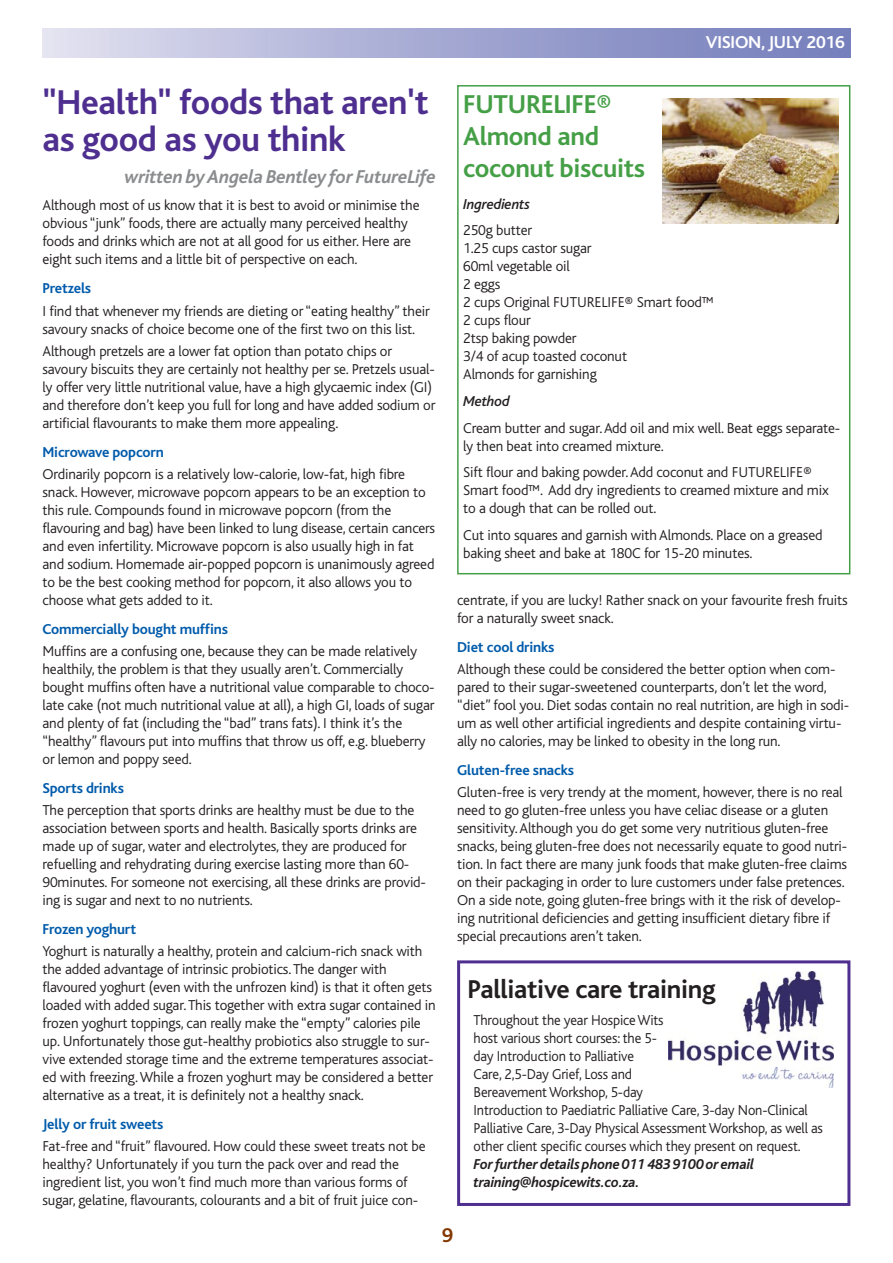
<style>
.page{position:relative;width:893px;height:1263px;background:#fff}
.page>*{position:absolute;margin:0;border:0;box-sizing:border-box;transform-origin:0 0}
.t1{font:700 36px/37.5px "Bliss";letter-spacing:-.01em;color:#4e2f90}
.t2{font:700 27px/32.4px "Bliss";letter-spacing:-.01em;color:#459f46}
.t3{font:700 27px "Bliss";letter-spacing:-.01em;color:#231f20}
.t4{font:700 21px "Bliss";color:#843800}
.t5{font:italic 700 19.5px "Bliss";letter-spacing:-.01em;color:#8a8c8e}
.t6{font:700 18px "Bliss";letter-spacing:-.01em;color:#fff}
.t7{font:300 15px/18px "Bliss";letter-spacing:-.01em;color:#231f20}
.t8{font:300 15px/18px "Bliss";letter-spacing:-.01em;color:#231f20;scale:.96 1}
.t9{font:700 15px "Bliss";letter-spacing:-.01em;color:#005bab}
.t10{font:italic 700 15px/18px "Bliss";letter-spacing:-.01em;color:#231f20}
.t11{font:italic 500 15px "Bliss";letter-spacing:-.01em;color:#231f20}
</style>
<div class="page">
<div style="left:457px;top:85px;width:393px;height:489px;border:2px solid #459f46"></div>
<img style="left:662px;top:99px;width:176px;height:124px">
<div style="left:457px;top:960px;width:393px;height:246px;border:3px solid #4e2f90"></div>
<img style="left:668px;top:972px;width:165px;height:116px">
<h1 class="t1" style="left:43px;top:87px;width:388px">"Health" foods that aren't as good as you think</h1>
<h3 class="t5" style="left:125px;top:169px;width:312px">written by Angela Bentley for FutureLife</h3>
<p class="t7" style="left:43px;top:198px;width:379px">Although most of us know that it is best to avoid or minimise the obvious “junk” foods, there are actually many perceived healthy foods and drinks which are not at all good for us either. Here are eight such items and a little bit of perspective on each.</p>
<p class="t9" style="left:43px;top:283px;width:50px">Pretzels</p>
<p class="t7" style="left:43px;top:303px;width:389px">I find that whenever my friends are dieting or “eating healthy” their savoury snacks of choice become one of the first two on this list.</p>
<p class="t7" style="left:43px;top:343px;width:394px">Although pretzels are a lower fat option than potato chips or savoury biscuits they are certainly not healthy per se. Pretzels usual&shy;ly offer very little nutritional value, have a high glycaemic index (GI) and therefore don’t keep you full for long and have added sodium or artificial flavourants to make them more appealing.</p>
<p class="t9" style="left:43px;top:446px;width:123px">Microwave popcorn</p>
<p class="t7" style="left:43px;top:466px;width:394px">Ordinarily popcorn is a relatively low-calorie, low-fat, high fibre snack. However, microwave popcorn appears to be an exception to this rule. Compounds found in microwave popcorn (from the flavouring and bag) have been linked to lung disease, certain cancers and even infertility. Microwave popcorn is also usually high in fat and sodium. Homemade air-popped popcorn is unanimously agreed to be the best cooking method for popcorn, it also allows you to choose what gets added to it.</p>
<p class="t9" style="left:43px;top:623px;width:187px">Commercially bought muffins</p>
<p class="t7" style="left:43px;top:643px;width:394px">Muffins are a confusing one, because they can be made relatively healthily, the problem is that they usually aren’t. Commercially bought muffins often have a nutritional value comparable to choco&shy;late cake (not much nutritional value at all), a high GI, loads of sugar and plenty of fat (including the “bad” trans fats). I think it’s the “healthy” flavours put into muffins that throw us off, e.g. blueberry or lemon and poppy seed.</p>
<p class="t9" style="left:43px;top:782px;width:83px">Sports drinks</p>
<p class="t7" style="left:43px;top:802px;width:385px">The perception that sports drinks are healthy must be due to the association between sports and health. Basically sports drinks are made up of sugar, water and electrolytes, they are produced for refuelling and rehydrating during exercise lasting more than 60- 90minutes. For someone not exercising, all these drinks are provid&shy;ing is sugar and next to no nutrients.</p>
<p class="t9" style="left:43px;top:923px;width:95px">Frozen yoghurt</p>
<p class="t7" style="left:43px;top:943px;width:395px">Yoghurt is naturally a healthy, protein and calcium-rich snack with the added advantage of intrinsic probiotics. The danger with flavoured yoghurt (even with the unfrozen kind) is that it often gets loaded with added sugar. This together with extra sugar contained in frozen yoghurt toppings, can really make the “empty” calories pile up. Unfortunately those gut-healthy probiotics also struggle to sur&shy;vive extended storage time and the extreme temperatures associat&shy;ed with freezing. While a frozen yoghurt may be considered a better alternative as a treat, it is definitely not a healthy snack.</p>
<p class="t9" style="left:43px;top:1118px;width:122px">Jelly or fruit sweets</p>
<p class="t7" style="left:43px;top:1138px;width:385px">Fat-free and “fruit” flavoured. How could these sweet treats not be healthy? Unfortunately if you turn the pack over and read the ingredient list, you won’t find much more than various forms of sugar, gelatine, flavourants, colourants and a bit of fruit juice con-</p>
<p class="t6" style="left:706px;top:36px;width:141px">VISION, JULY 2016</p>
<h2 class="t2" style="left:463px;top:90px;width:184px">FUTURELIFE®<br>Almond and coconut biscuits</h2>
<p class="t11" style="left:463px;top:198px;width:68px">Ingredients</p>
<p class="t7" style="left:463px;top:223px;width:252px">250g butter<br>1.25 cups castor sugar<br>60ml vegetable oil<br>2 eggs<br>2 cups Original FUTURELIFE® Smart food™<br>2 cups flour<br>2tsp baking powder<br>3/4 of acup toasted coconut<br>Almonds for garnishing</p>
<p class="t11" style="left:463px;top:396px;width:48px">Method</p>
<p class="t7" style="left:463px;top:420px;width:379px">Cream butter and sugar. Add oil and mix well. Beat eggs separate&shy;ly then beat into creamed mixture.</p>
<p class="t7" style="left:463px;top:465px;width:367px">Sift flour and baking powder. Add coconut and FUTURELIFE®<br>Smart food™. Add dry ingredients to creamed mixture and mix to a dough that can be rolled out.</p>
<p class="t7" style="left:463px;top:527px;width:361px">Cut into squares and garnish with Almonds. Place on a greased baking sheet and bake at 180C for 15-20 minutes.</p>
<p class="t7" style="left:457px;top:592px;width:392px">centrate, if you are lucky! Rather snack on your favourite fresh fruits for a naturally sweet snack.</p>
<p class="t9" style="left:457px;top:641px;width:99px">Diet cool drinks</p>
<p class="t7" style="left:457px;top:661px;width:394px">Although these could be considered the better option when com&shy;pared to their sugar-sweetened counterparts, don’t let the word, “diet” fool you. Diet sodas contain no real nutrition, are high in sodi&shy;um as well other artificial ingredients and despite containing virtu&shy;ally no calories, may be linked to obesity in the long run.</p>
<p class="t9" style="left:457px;top:764px;width:119px">Gluten-free snacks</p>
<p class="t7" style="left:457px;top:784px;width:392px">Gluten-free is very trendy at the moment, however, there is no real need to go gluten-free unless you have celiac disease or a gluten sensitivity. Although you do get some very nutritious gluten-free snacks, being gluten-free does not necessarily equate to good nutri&shy;tion. In fact there are many junk foods that make gluten-free claims on their packaging in order to lure customers under false pretences.<br>On a side note, going gluten-free brings with it the risk of develop&shy;ing nutritional deficiencies and getting insufficient dietary fibre if special precautions aren’t taken.</p>
<h2 class="t3" style="left:468px;top:978px;width:250px">Palliative care training</h2>
<p class="t8" style="left:474px;top:1012px;width:365px">Throughout the year Hospice Wits<br>host various short courses: the 5-<br>day Introduction to Palliative<br>Care, 2,5-Day Grief, Loss and<br>Bereavement Workshop, 5-day<br>Introduction to Paediatric Palliative Care, 3-day Non-Clinical Palliative Care, 3-Day Physical Assessment Workshop, as well as other client specific courses which they present on request.</p>
<p class="t10" style="left:474px;top:1156px;width:282px">For further details phone 011 483 9100 or email training@hospicewits.co.za.</p>
<h3 class="t4" style="left:442px;top:1227px;width:13px">9</h3>
</div>
